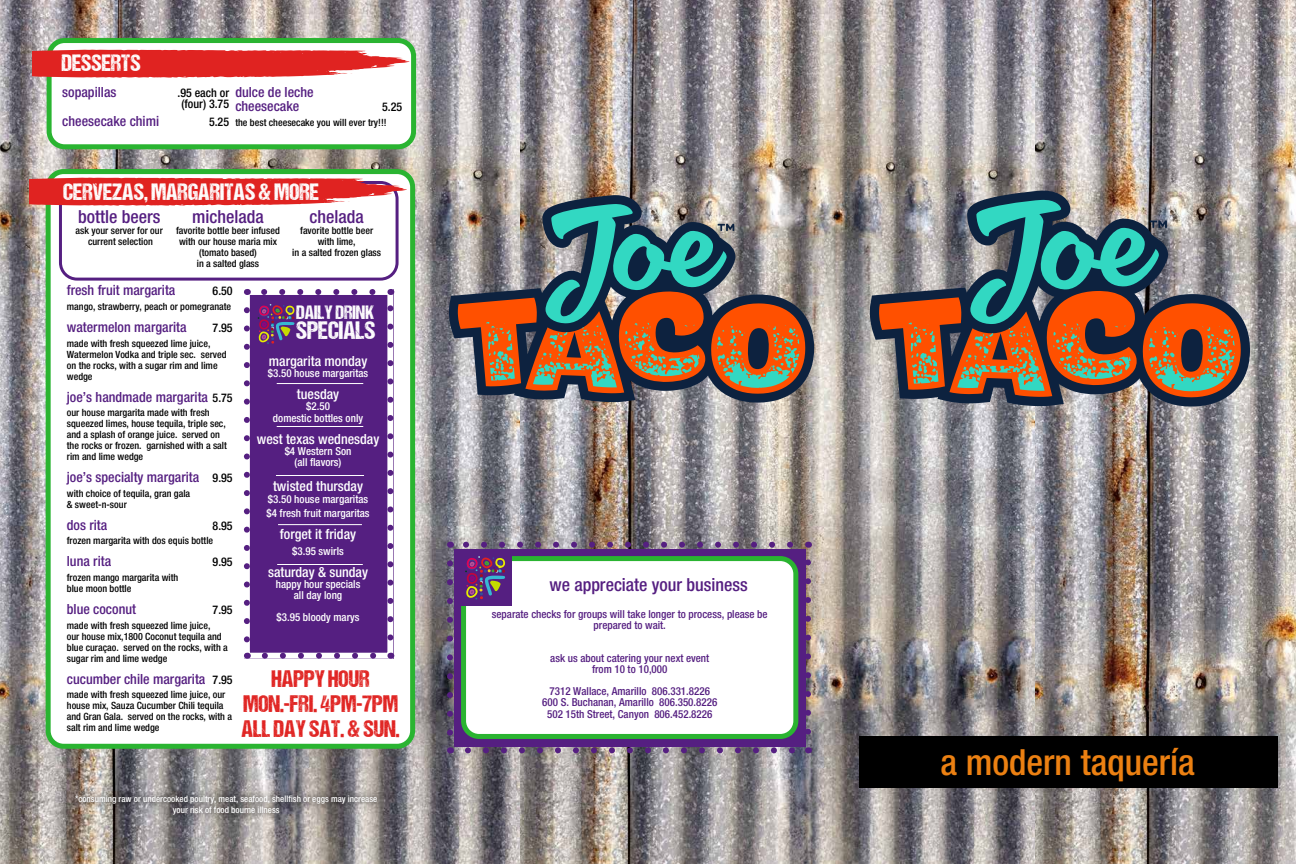
<style>
.page{position:relative;width:1296px;height:864px;background:#fff}
.page>*{position:absolute;margin:0;border:0;box-sizing:border-box;transform-origin:0 0}
.t1{font:500 condensed 36.1px "Helvetica Neue";color:#eb8012}
.t2{font:25.3px "DCC Ash";color:#fff}
.t3{font:24px/24.8px "DCC Ash";color:#e02321;text-align:center}
.t4{font:23.7px "DCC Ash";color:#fff}
.t5{font:19.4px "DCC Ash";color:#fff}
.t6{font:500 condensed 18px "Helvetica Neue";color:#551f81}
.t7{font:500 condensed 14px/14px "Helvetica Neue";color:#551f81}
.t8{font:500 condensed 14px "Helvetica Neue";color:#fff}
.t9{font:500 condensed 12px/11.6px "Helvetica Neue";color:#000;text-align:center}
.t10{font:500 condensed 11px/11px "Helvetica Neue";color:#551f81;text-align:center}
.t11{font:500 condensed 11px/11px "Helvetica Neue";color:#fff;text-align:center}
.t12{font:500 condensed 10px/11px "Helvetica Neue";color:#000}
.t13{font:500 condensed 9px/11px "Helvetica Neue";color:#fff;text-align:center}
.s1{font-size:12px;color:#000}
</style>
<div class="page">
<img style="left:0;top:0;width:1296px;height:864px">
<img style="left:870px;top:191px;width:380px;height:216px">
<svg style="left:879px;top:291px;width:362px;height:107px;background:#865c4f"></svg>
<svg style="left:909px;top:199px;width:326px;height:192px;background:#7b6f5e"></svg>
<div style="left:859px;top:736px;width:419px;height:52px;background:#000"></div>
<svg style="left:69px;top:789px;width:315px;height:33px;background:#868180"></svg>
<div style="left:49px;top:41px;width:365px;height:106px;background:#fff;border-radius:16px"></div>
<div style="left:47px;top:38px;width:369px;height:111px;border:5px solid #2ab431;border-radius:16px"></div>
<svg style="left:32px;top:50px;width:378px;height:28px;background:#e44442"></svg>
<div style="left:48px;top:172px;width:365px;height:574px;background:#fff;border-radius:16px"></div>
<div style="left:46px;top:169px;width:369px;height:580px;border:5px solid #2ab431;border-radius:16px"></div>
<div style="left:59px;top:181px;width:340px;height:100px;border:3px solid #551f81;border-radius:16px"></div>
<svg style="left:30px;top:178px;width:377px;height:28px;background:#e24140"></svg>
<div style="left:244px;top:289px;width:149px;height:370px;background:#551f81"></div>
<div style="left:244px;top:289px;width:149px;height:370px;border:6px solid #fff"></div>
<svg style="left:244px;top:310px;width:6px;height:337px"></svg>
<svg style="left:265px;top:653px;width:116px;height:6px"></svg>
<svg style="left:387px;top:301px;width:6px;height:337px"></svg>
<svg style="left:256px;top:289px;width:116px;height:6px"></svg>
<svg style="left:258px;top:304px;width:36px;height:40px"></svg>
<hr style="left:277px;top:383px;width:86px;height:1px;background:#fff">
<hr style="left:277px;top:426px;width:86px;height:1px;background:#fff">
<hr style="left:276px;top:475px;width:88px;height:1px;background:#fff">
<hr style="left:277px;top:564px;width:86px;height:1px;background:#fff">
<hr style="left:278px;top:524px;width:84px;height:1px;background:#fff">
<svg style="left:447px;top:563px;width:6px;height:178px"></svg>
<svg style="left:468px;top:747px;width:331px;height:6px;background:#81718a"></svg>
<svg style="left:805px;top:554px;width:6px;height:178px"></svg>
<svg style="left:459px;top:542px;width:331px;height:6px;background:#87748d"></svg>
<div style="left:454px;top:549px;width:351px;height:198px;background:#551f81"></div>
<div style="left:464px;top:559px;width:332px;height:177px;background:#fff;border-radius:16px"></div>
<div style="left:461px;top:556px;width:337px;height:183px;border:5px solid #2ab431;border-radius:16px"></div>
<div style="left:458px;top:553px;width:54px;height:53px;background:#551f81"></div>
<svg style="left:465px;top:556px;width:40px;height:44px"></svg>
<img style="left:449px;top:195px;width:365px;height:208px">
<svg style="left:458px;top:291px;width:347px;height:103px;background:#875e54"></svg>
<svg style="left:486px;top:203px;width:313px;height:185px;background:#7d6f5d"></svg>
<h3 class="t4" style="left:62px;top:50px;width:81px">DESSERTS</h3>
<h3 class="t7" style="left:62px;top:85px;width:56px">sopapillas</h3>
<p class="t9" style="left:177px;top:86px;width:53px">.95 each or (four) 3.75</p>
<h3 class="t7" style="left:62px;top:114px;width:98px">cheesecake chimi</h3>
<p class="t9" style="left:209px;top:116px;width:22px">5.25</p>
<h3 class="t7" style="left:235px;top:85px;width:80px">dulce de leche cheesecake</h3>
<p class="t9" style="left:382px;top:100px;width:22px">5.25</p>
<p class="t12" style="left:235px;top:117px;width:153px">the best cheesecake you will ever try!!!</p>
<h3 class="t4" style="left:63px;top:179px;width:257px">CERVEZAS, MARGARITAS &amp; MORE</h3>
<h3 class="t6" style="left:78px;top:206px;width:84px">bottle beers</h3>
<p class="t12" style="left:76px;top:225px;width:89px;text-align:center">ask your server for our current selection</p>
<h3 class="t6" style="left:192px;top:206px;width:73px">michelada</h3>
<p class="t12" style="left:176px;top:225px;width:105px;text-align:center">favorite bottle beer infused with our house maria mix (tomato based)<br>in a salted glass</p>
<h3 class="t6" style="left:310px;top:206px;width:56px">chelada</h3>
<p class="t12" style="left:292px;top:225px;width:90px;text-align:center">favorite bottle beer with lime,<br>in a salted frozen glass</p>
<h3 class="t7" style="left:67px;top:283px;width:110px">fresh fruit margarita</h3>
<p class="t9" style="left:213px;top:285px;width:22px">6.50</p>
<p class="t12" style="left:67px;top:301px;width:166px">mango, strawberry, peach or pomegranate</p>
<h3 class="t7" style="left:67px;top:320px;width:121px">watermelon margarita</h3>
<p class="t9" style="left:213px;top:322px;width:22px">7.95</p>
<p class="t12" style="left:67px;top:337px;width:161px">made with fresh squeezed lime juice,<br>Watermelon Vodka and triple sec. served on the rocks, with a sugar rim and lime wedge</p>
<h3 class="t7" style="left:67px;top:389px;width:167px">joe’s handmade margarita <span class="s1">5.75</span></h3>
<p class="t12" style="left:67px;top:407px;width:162px">our house margarita made with fresh squeezed limes, house tequila, triple sec, and a splash of orange juice. served on the rocks or frozen. garnished with a salt rim and lime wedge</p>
<h3 class="t7" style="left:67px;top:470px;width:167px">joe’s specialty margarita <span class="s1">9.95</span></h3>
<p class="t12" style="left:67px;top:488px;width:125px">with choice of tequila, gran gala &amp; sweet-n-sour</p>
<h3 class="t7" style="left:67px;top:518px;width:42px">dos rita</h3>
<p class="t9" style="left:213px;top:520px;width:22px">8.95</p>
<p class="t12" style="left:67px;top:535px;width:148px">frozen margarita with dos equis bottle</p>
<h3 class="t7" style="left:67px;top:554px;width:46px">luna rita</h3>
<p class="t9" style="left:213px;top:556px;width:22px">9.95</p>
<p class="t12" style="left:67px;top:572px;width:113px">frozen mango margarita with blue moon bottle</p>
<h3 class="t7" style="left:67px;top:602px;width:71px">blue coconut</h3>
<p class="t9" style="left:213px;top:604px;width:22px">7.95</p>
<p class="t12" style="left:67px;top:619px;width:162px">made with fresh squeezed lime juice,<br>our house mix,1800 Coconut tequila and blue curaçao. served on the rocks, with a sugar rim and lime wedge</p>
<h3 class="t7" style="left:67px;top:672px;width:167px">cucumber chile margarita <span class="s1">7.95</span></h3>
<p class="t12" style="left:67px;top:689px;width:167px">made with fresh squeezed lime juice, our house mix, Sauza Cucumber Chili tequila and Gran Gala. served on the rocks, with a salt rim and lime wedge</p>
<h3 class="t5" style="left:296px;top:302px;width:79px">DAILY DRINK</h3>
<h2 class="t2" style="left:296px;top:316px;width:81px">SPECIALS</h2>
<h3 class="t8" style="left:269px;top:353px;width:100px">margarita monday</h3>
<p class="t11" style="left:268px;top:367px;width:102px">$3.50 house margaritas</p>
<h3 class="t8" style="left:297px;top:386px;width:44px">tuesday</h3>
<p class="t11" style="left:273px;top:400px;width:92px;line-height:12px">$2.50<br>domestic bottles only</p>
<h3 class="t8" style="left:257px;top:431px;width:124px">west texas wednesday</h3>
<p class="t11" style="left:285px;top:445px;width:68px">$4 Western Son (all flavors)</p>
<h3 class="t8" style="left:273px;top:478px;width:91px">twisted thursday</h3>
<p class="t11" style="left:266px;top:492px;width:105px;line-height:14px;text-align:left">$3.50 house margaritas $4 fresh fruit margaritas</p>
<h3 class="t8" style="left:280px;top:526px;width:78px">forget it friday</h3>
<p class="t11" style="left:292px;top:546px;width:53px">$3.95 swirls</p>
<h3 class="t8" style="left:268px;top:564px;width:102px">saturday &amp; sunday</h3>
<p class="t11" style="left:276px;top:579px;width:86px">happy hour specials all day long</p>
<p class="t11" style="left:277px;top:612px;width:85px">$3.95 bloody marys</p>
<p class="t10" style="left:492px;top:609px;width:277px">separate checks for groups will take longer to process, please be prepared to wait.</p>
<p class="t10" style="left:550px;top:653px;width:161px">ask us about catering your next event from 10 to 10,000</p>
<p class="t10" style="left:542px;top:686px;width:177px">7312 Wallace, Amarillo 806.331.8226<br>600 S. Buchanan, Amarillo 806.350.8226</p>
<p class="t10" style="left:547px;top:709px;width:167px">502 15th Street, Canyon 806.452.8226</p>
<h3 class="t6" style="left:549px;top:574px;width:200px">we appreciate your business</h3>
<h3 class="t3" style="left:242px;top:666px;width:159px">HAPPY HOUR<br>MON.-FRI. 4PM-7PM<br>ALL DAY SAT. &amp; SUN.</h3>
<p class="t13" style="left:75px;top:794px;width:304px">*consuming raw or undercooked poultry, meat, seafood, shellfish or eggs may increase your risk of food bourne illness</p>
<h1 class="t1" style="left:940px;top:741px;width:256px">a modern taquería</h1>
</div>
